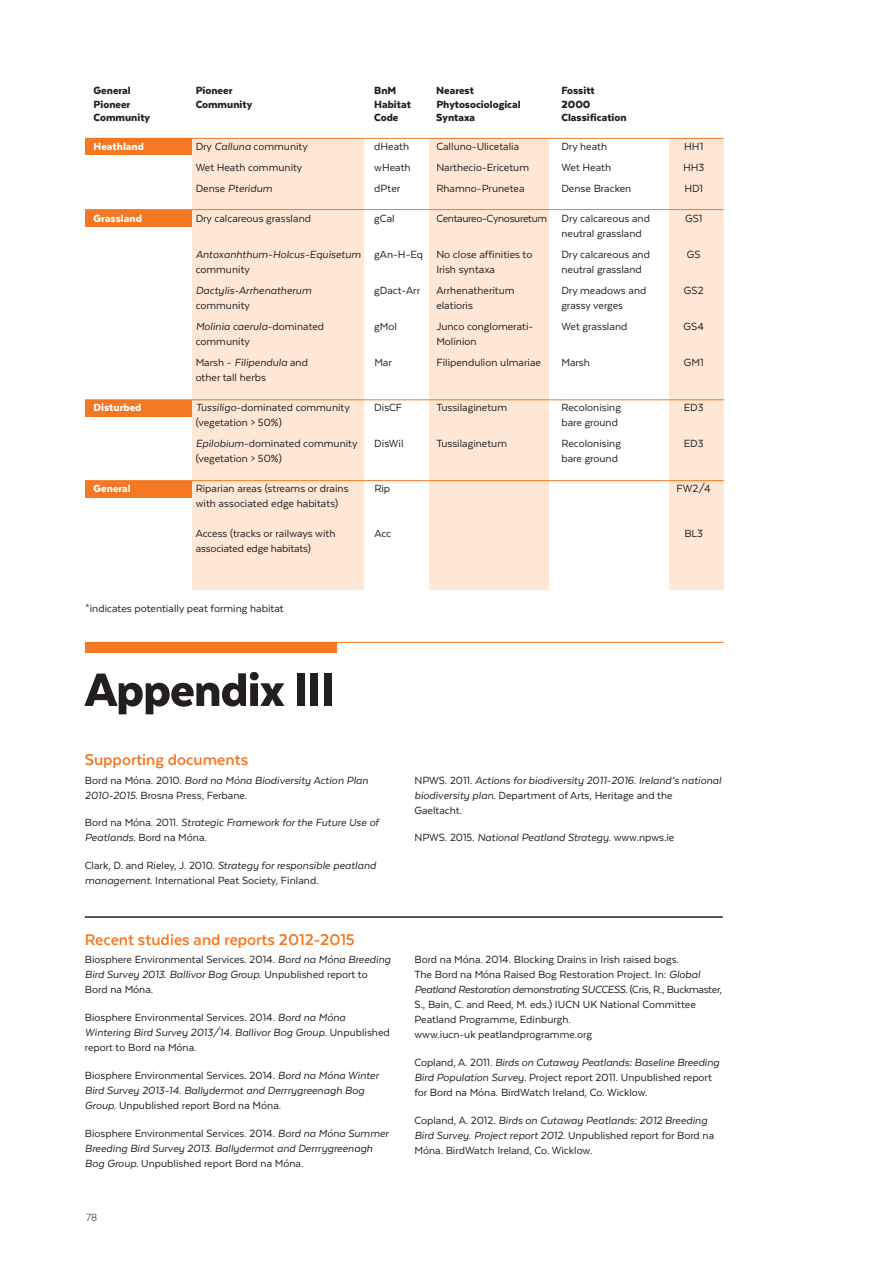
<style>
.page{position:relative;width:893px;height:1263px;background:#fff}
.page>*{position:absolute;margin:0;border:0;box-sizing:border-box;transform-origin:0 0}
.t1{font:900 54px "Texta";letter-spacing:-.02em;color:#231f20}
.t2{font:700 18px "Texta";color:#f47721}
.t3{font:12px/15px "Texta";color:#231f20}
.t4{font:italic 12px/15px "Texta";color:#231f20}
.t5{font:900 12px "Texta";color:#231f20}
.t6{font:12px "Texta";letter-spacing:-.025em;color:#231f20}
.t7{font:900 12px "Texta";color:#fff}
.t8{font:300 12px "Texta";color:#231f20}
.s1{font-style:italic}
.s2{font-style:normal}
</style>
<div class="page">
<div style="left:85px;top:139px;width:106px;height:16px;background:#f47721"></div>
<div style="left:670px;top:139px;width:54px;height:451px;background:#fee7d4"></div>
<div style="left:429px;top:139px;width:120px;height:451px;background:#fee7d4"></div>
<div style="left:192px;top:139px;width:171px;height:451px;background:#fee7d4"></div>
<hr style="left:85px;top:138px;width:638px;height:1px;background:#f47721">
<div style="left:85px;top:210px;width:106px;height:17px;background:#f47721"></div>
<hr style="left:85px;top:209px;width:638px;height:1px;background:#f47721">
<div style="left:85px;top:400px;width:106px;height:17px;background:#f47721"></div>
<hr style="left:85px;top:400px;width:638px;height:1px;background:#f47721">
<div style="left:85px;top:481px;width:106px;height:17px;background:#f47721"></div>
<hr style="left:85px;top:480px;width:638px;height:1px;background:#f47721">
<div style="left:85px;top:642px;width:251px;height:11px;background:#f47721"></div>
<hr style="left:85px;top:642px;width:638px;height:1px;background:#f47721">
<hr style="left:85px;top:917px;width:638px;height:1px;background:#231f20">
<p class="t5" style="left:94px;top:87px;width:39px">General</p>
<p class="t5" style="left:196px;top:87px;width:38px">Pioneer</p>
<p class="t5" style="left:374px;top:87px;width:24px">BnM</p>
<p class="t5" style="left:436px;top:87px;width:39px">Nearest</p>
<p class="t5" style="left:561px;top:87px;width:35px">Fossitt</p>
<p class="t5" style="left:94px;top:100px;width:38px">Pioneer</p>
<p class="t5" style="left:196px;top:100px;width:58px">Community</p>
<p class="t5" style="left:374px;top:100px;width:38px">Habitat</p>
<p class="t5" style="left:436px;top:100px;width:86px">Phytosociological</p>
<p class="t5" style="left:561px;top:100px;width:31px">2000</p>
<p class="t5" style="left:94px;top:114px;width:58px">Community</p>
<p class="t5" style="left:374px;top:114px;width:26px">Code</p>
<p class="t5" style="left:436px;top:114px;width:40px">Syntaxa</p>
<p class="t5" style="left:561px;top:114px;width:67px">Classification</p>
<p class="t7" style="left:94px;top:142px;width:52px">Heathland</p>
<p class="t3" style="left:196px;top:140px;width:114px">Dry <span class="s1">Calluna</span> community</p>
<p class="t3" style="left:374px;top:140px;width:36px">dHeath</p>
<p class="t3" style="left:436px;top:140px;width:84px">Calluno-Ulicetalia</p>
<p class="t3" style="left:561px;top:140px;width:47px">Dry heath</p>
<p class="t3" style="left:684px;top:140px;width:20px">HH1</p>
<p class="t3" style="left:196px;top:161px;width:108px">Wet Heath community</p>
<p class="t3" style="left:374px;top:161px;width:38px">wHeath</p>
<p class="t3" style="left:436px;top:161px;width:94px">Narthecio-Ericetum</p>
<p class="t3" style="left:561px;top:161px;width:51px">Wet Heath</p>
<p class="t3" style="left:683px;top:161px;width:23px">HH3</p>
<p class="t4" style="left:196px;top:182px;width:78px"><span class="s2">Dense</span> Pteridum</p>
<p class="t3" style="left:374px;top:182px;width:27px">dPter</p>
<p class="t3" style="left:436px;top:182px;width:90px">Rhamno-Prunetea</p>
<p class="t3" style="left:561px;top:182px;width:71px">Dense Bracken</p>
<p class="t3" style="left:684px;top:182px;width:20px">HD1</p>
<p class="t7" style="left:94px;top:214px;width:50px">Grassland</p>
<p class="t3" style="left:196px;top:212px;width:117px">Dry calcareous grassland</p>
<p class="t3" style="left:374px;top:212px;width:22px">gCal</p>
<p class="t6" style="left:436px;top:214px;width:215px">Centaureo-Cynosuretum Dry calcareous and</p>
<p class="t3" style="left:685px;top:212px;width:19px">GS1</p>
<p class="t3" style="left:561px;top:227px;width:82px">neutral grassland</p>
<p class="t4" style="left:196px;top:248px;width:338px">Antoxanhthum-Holcus-Equisetum <span class="s2">gAn-H-Eq No close affinities to</span></p>
<p class="t3" style="left:561px;top:248px;width:90px">Dry calcareous and</p>
<p class="t3" style="left:687px;top:248px;width:15px">GS</p>
<p class="t3" style="left:196px;top:263px;width:56px">community</p>
<p class="t3" style="left:436px;top:263px;width:60px">Irish syntaxa</p>
<p class="t3" style="left:561px;top:263px;width:82px">neutral grassland</p>
<p class="t4" style="left:196px;top:284px;width:117px">Dactylis-Arrhenatherum</p>
<p class="t3" style="left:374px;top:284px;width:47px">gDact-Arr</p>
<p class="t3" style="left:436px;top:284px;width:80px">Arrhenatheritum</p>
<p class="t3" style="left:561px;top:284px;width:87px">Dry meadows and</p>
<p class="t3" style="left:684px;top:284px;width:21px">GS2</p>
<p class="t3" style="left:196px;top:299px;width:56px">community</p>
<p class="t3" style="left:436px;top:299px;width:38px">elatioris</p>
<p class="t3" style="left:561px;top:299px;width:63px">grassy verges</p>
<p class="t4" style="left:196px;top:320px;width:130px">Molinia caerula<span class="s2">-dominated</span></p>
<p class="t3" style="left:374px;top:320px;width:24px">gMol</p>
<p class="t3" style="left:436px;top:320px;width:98px">Junco conglomerati-</p>
<p class="t3" style="left:561px;top:320px;width:67px">Wet grassland</p>
<p class="t3" style="left:683px;top:320px;width:22px">GS4</p>
<p class="t3" style="left:196px;top:335px;width:56px">community</p>
<p class="t3" style="left:436px;top:335px;width:42px">Molinion</p>
<p class="t4" style="left:196px;top:356px;width:114px"><span class="s2">Marsh -</span> Filipendula <span class="s2">and</span></p>
<p class="t3" style="left:374px;top:356px;width:19px">Mar</p>
<p class="t3" style="left:436px;top:356px;width:106px">Filipendulion ulmariae</p>
<p class="t3" style="left:561px;top:356px;width:30px">Marsh</p>
<p class="t3" style="left:684px;top:356px;width:21px">GM1</p>
<p class="t3" style="left:196px;top:371px;width:72px">other tall herbs</p>
<p class="t7" style="left:94px;top:403px;width:49px">Disturbed</p>
<p class="t3" style="left:196px;top:401px;width:156px"><span class="s1">Tussiligo</span>-dominated community</p>
<p class="t3" style="left:374px;top:401px;width:30px">DisCF</p>
<p class="t3" style="left:436px;top:401px;width:72px">Tussilaginetum</p>
<p class="t3" style="left:561px;top:401px;width:61px">Recolonising</p>
<p class="t3" style="left:684px;top:401px;width:21px">ED3</p>
<p class="t3" style="left:196px;top:416px;width:88px">(vegetation &gt; 50%)</p>
<p class="t3" style="left:561px;top:416px;width:58px">bare ground</p>
<p class="t3" style="left:196px;top:437px;width:163px"><span class="s1">Epilobium</span>-dominated community</p>
<p class="t3" style="left:374px;top:437px;width:31px">DisWil</p>
<p class="t3" style="left:436px;top:437px;width:72px">Tussilaginetum</p>
<p class="t3" style="left:561px;top:437px;width:61px">Recolonising</p>
<p class="t3" style="left:684px;top:437px;width:21px">ED3</p>
<p class="t3" style="left:196px;top:452px;width:88px">(vegetation &gt; 50%)</p>
<p class="t3" style="left:561px;top:452px;width:58px">bare ground</p>
<p class="t7" style="left:94px;top:484px;width:39px">General</p>
<p class="t3" style="left:196px;top:482px;width:154px">Riparian areas (streams or drains</p>
<p class="t3" style="left:374px;top:482px;width:17px">Rip</p>
<p class="t3" style="left:676px;top:482px;width:36px">FW2/4</p>
<p class="t3" style="left:196px;top:497px;width:144px">with associated edge habitats)</p>
<p class="t3" style="left:196px;top:527px;width:141px">Access (tracks or railways with</p>
<p class="t3" style="left:374px;top:527px;width:18px">Acc</p>
<p class="t3" style="left:684px;top:527px;width:20px">BL3</p>
<p class="t3" style="left:196px;top:542px;width:117px">associated edge habitats)</p>
<p class="t3" style="left:85px;top:602px;width:200px">*indicates potentially peat forming habitat</p>
<h1 class="t1" style="left:85px;top:673px;width:251px">Appendix III</h1>
<h2 class="t2" style="left:85px;top:754px;width:165px">Supporting documents</h2>
<p class="t4" style="left:85px;top:774px;width:285px"><span class="s2">Bord na Móna. 2010.</span> Bord na Móna Biodiversity Action Plan<br>2010-2015<span class="s2">. Brosna Press, Ferbane.</span></p>
<p class="t4" style="left:85px;top:816px;width:296px"><span class="s2">Bord na Móna. 2011.</span> Strategic Framework for the Future Use of<br>Peatlands<span class="s2">. Bord na Móna.</span></p>
<p class="t3" style="left:85px;top:859px;width:293px">Clark, D. and Rieley, J. 2010. <span class="s1">Strategy for responsible peatland management</span>. International Peat Society, Finland.</p>
<h2 class="t2" style="left:85px;top:934px;width:271px">Recent studies and reports 2012-2015</h2>
<p class="t3" style="left:85px;top:954px;width:307px">Biosphere Environmental Services. 2014. <span class="s1">Bord na Móna Breeding<br>Bird Survey 2013. Ballivor Bog Group</span>. Unpublished report to<br>Bord na Móna.</p>
<p class="t3" style="left:85px;top:1011px;width:306px">Biosphere Environmental Services. 2014. <span class="s1">Bord na Móna<br>Wintering Bird Survey 2013/14. Ballivor Bog Group</span>. Unpublished report to Bord na Móna.</p>
<p class="t4" style="left:85px;top:1069px;width:295px"><span class="s2">Biosphere Environmental Services. 2014.</span> Bord na Móna Winter<br>Bird Survey 2013-14. Ballydermot and Derrrygreenagh Bog<br>Group. <span class="s2">Unpublished report Bord na Móna.</span></p>
<p class="t4" style="left:85px;top:1127px;width:305px"><span class="s2">Biosphere Environmental Services. 2014.</span> Bord na Móna Summer<br>Breeding Bird Survey 2013. Ballydermot and Derrrygreenagh<br>Bog Group. <span class="s2">Unpublished report Bord na Móna.</span></p>
<p class="t8" style="left:86px;top:1214px;width:13px">78</p>
<p class="t4" style="left:414px;top:774px;width:308px"><span class="s2">NPWS. 2011.</span> Actions for biodiversity 2011-2016. Ireland’s national biodiversity plan<span class="s2">. Department of Arts, Heritage and the<br>Gaeltacht.</span></p>
<p class="t4" style="left:414px;top:831px;width:261px"><span class="s2">NPWS. 2015.</span> National Peatland Strategy<span class="s2">. www.npws.ie</span></p>
<p class="t3" style="left:414px;top:954px;width:309px">Bord na Móna. 2014. Blocking Drains in Irish raised bogs.<br>The Bord na Móna Raised Bog Restoration Project. In: <span class="s1">Global Peatland Restoration demonstrating SUCCESS</span>. (Cris, R., Buckmaster, S., Bain, C. and Reed, M. eds.) IUCN UK National Committee Peatland Programme, Edinburgh.<br>www.iucn-uk peatlandprogramme.org</p>
<p class="t3" style="left:414px;top:1056px;width:306px">Copland, A. 2011. <span class="s1">Birds on Cutaway Peatlands: Baseline Breeding<br>Bird Population Survey</span>. Project report 2011. Unpublished report for Bord na Móna. BirdWatch Ireland, Co. Wicklow.</p>
<p class="t3" style="left:414px;top:1114px;width:301px">Copland, A. 2012. <span class="s1">Birds on Cutaway Peatlands: 2012 Breeding<br>Bird Survey. Project report 2012.</span> Unpublished report for Bord na<br>Móna. BirdWatch Ireland, Co. Wicklow.</p>
</div>
